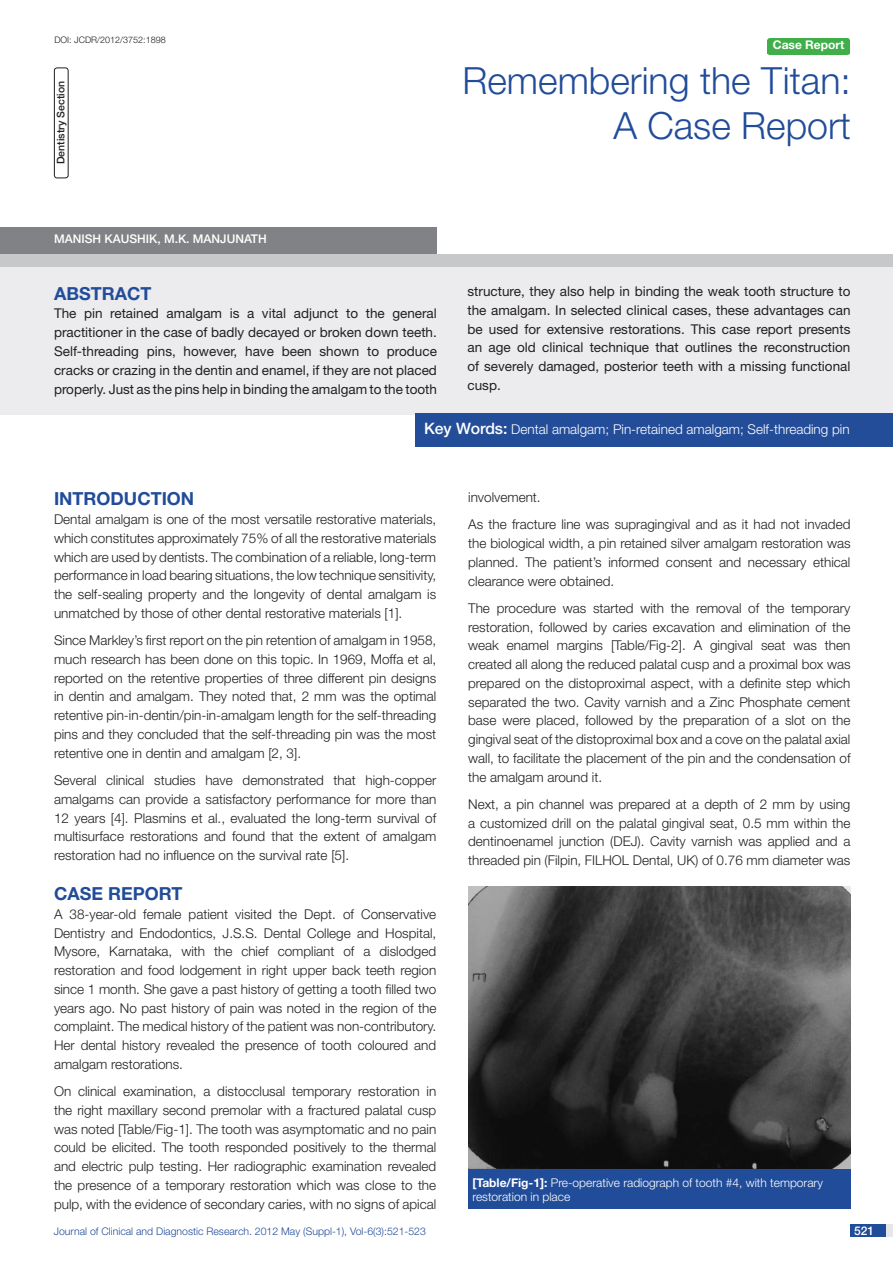
<style>
.page{position:relative;width:893px;height:1263px;background:#fff}
.page>*{position:absolute;margin:0;border:0;box-sizing:border-box;transform-origin:0 0}
.t1{font:300 37.5px/45px "Helvetica Neue";color:#214c99;text-align:right}
.Level_1{font:700 18px "Helvetica Neue";color:#214c99}
.Abstract_head{font:700 18px "Helvetica Neue";color:#214c99}
.Body_text{font:300 13.5px/18.8px "Helvetica Neue";color:#231f20;text-align:justify}
.Abstract_text{font:13.5px/18.8px "Helvetica Neue";color:#231f20;text-align:justify}
.t2{font:300 13.5px "Helvetica Neue";color:#fff}
.Table_text{font:300 12px/14.4px "Helvetica Neue";color:#fff}
.Author{font:500 12px "Helvetica Neue";color:#fff}
.t3{font:700 12px "Helvetica Neue";color:#fff}
.t4{font:300 10.5px "Helvetica Neue";color:#214c99}
.t5{font:500 10.5px "Helvetica Neue";color:#231f20}
.DOI{font:300 9px "Helvetica Neue";color:#231f20}
.s1{color:#244d99}
.s2{font-weight:500;font-size:15.75px}
.s3{font-weight:700}
</style>
<div class="page">
<div style="left:850px;top:1224px;width:43px;height:13px;background:#e6e7e9"></div>
<div style="left:850px;top:1224px;width:35px;height:13px;background:#214c99"></div>
<div style="left:0;top:256px;width:893px;height:158px;background:#ececee"></div>
<div style="left:0;top:254px;width:893px;height:12px;background:#c7c8ca"></div>
<div style="left:416px;top:413px;width:477px;height:34px;background:#244d99"></div>
<div style="left:0;top:227px;width:436px;height:27px;background:#808285"></div>
<div style="left:767px;top:38px;width:83px;height:17px;background:#40ae49;border-radius:3px"></div>
<div style="left:54px;top:68px;width:15px;height:110px;border:1px solid #231f20;border-radius:3px"></div>
<img style="left:468px;top:886px;width:382px;height:283px">
<div style="left:468px;top:1169px;width:382px;height:40px;background:#214c99"></div>
<p class="DOI" style="left:54px;top:35px;width:113px">DOI: JCDR/2012/3752:1898</p>
<p class="t5" style="left:54px;top:164px;width:85px;rotate:-90deg">DENTISTRY SECTION</p>
<p class="Author" style="left:54px;top:232px;width:214px">MANISH KAUSHIK, M.K. MANJUNATH</p>
<p class="Abstract_head" style="left:54px;top:282px;width:99px">ABST<span class="s1">RAC</span>T</p>
<p class="Abstract_text" style="left:54px;top:304px;width:384px">The pin retained amalgam is a vital adjunct to the general practitioner in the case of badly decayed or broken down teeth.<br>Self-threading pins, however, have been shown to produce cracks or crazing in the dentin and enamel, if they are not placed properly. Just as the pins help in binding the amalgam to the tooth</p>
<p class="t3" style="left:773px;top:38px;width:73px">Case Report</p>
<p class="t1" style="left:462px;top:57px;width:390px">Remembering the Titan:<br>A Case Report</p>
<p class="Abstract_text" style="left:468px;top:282px;width:384px">structure, they also help in binding the weak tooth structure to the amalgam. In selected clinical cases, these advantages can be used for extensive restorations. This case report presents an age old clinical technique that outlines the reconstruction of severely damaged, posterior teeth with a missing functional cusp.</p>
<p class="t2" style="left:424px;top:421px;width:427px"><span class="s2">KEY WORDS:</span> Dental amalgam; Pin-retained amalgam; Self-threading pin</p>
<p class="Level_1" style="left:54px;top:488px;width:142px">INTRODUCTION</p>
<p class="Body_text" style="left:54px;top:510px;width:384px">Dental amalgam is one of the most versatile restorative materials, which constitutes approximately 75% of all the restorative materials which are used by dentists. The combination of a reliable, long-term performance in load bearing situations, the low technique sensitivity, the self-sealing property and the longevity of dental amalgam is unmatched by those of other dental restorative materials [1].</p>
<p class="Body_text" style="left:54px;top:631px;width:384px">Since Markley’s first report on the pin retention of amalgam in 1958, much research has been done on this topic. In 1969, Moffa et al, reported on the retentive properties of three different pin designs in dentin and amalgam. They noted that, 2 mm was the optimal retentive pin-in-dentin/pin-in-amalgam length for the self-threading pins and they concluded that the self-threading pin was the most retentive one in dentin and amalgam [2, 3].</p>
<p class="Body_text" style="left:54px;top:770px;width:384px">Several clinical studies have demonstrated that high-copper amalgams can provide a satisfactory performance for more than 12 years [4]. Plasmins et al., evaluated the long-term survival of multisurface restorations and found that the extent of amalgam restoration had no influence on the survival rate [5].</p>
<p class="Level_1" style="left:54px;top:882px;width:130px">CASE REPORT</p>
<p class="Body_text" style="left:54px;top:904px;width:384px">A 38-year-old female patient visited the Dept. of Conservative Dentistry and Endodontics, J.S.S. Dental College and Hospital, Mysore, Karnataka, with the chief compliant of a dislodged restoration and food lodgement in right upper back teeth region since 1 month. She gave a past history of getting a tooth filled two years ago. No past history of pain was noted in the region of the complaint. The medical history of the patient was non-contributory.<br>Her dental history revealed the presence of tooth coloured and amalgam restorations.</p>
<p class="Body_text" style="left:54px;top:1081px;width:384px">On clinical examination, a distocclusal temporary restoration in the right maxillary second premolar with a fractured palatal cusp was noted [Table/Fig-1]. The tooth was asymptomatic and no pain could be elicited. The tooth responded positively to the thermal and electric pulp testing. Her radiographic examination revealed the presence of a temporary restoration which was close to the pulp, with the evidence of secondary caries, with no signs of apical</p>
<p class="Body_text" style="left:468px;top:487px;width:74px">involvement.</p>
<p class="Body_text" style="left:468px;top:515px;width:384px">As the fracture line was supragingival and as it had not invaded the biological width, a pin retained silver amalgam restoration was planned. The patient’s informed consent and necessary ethical clearance were obtained.</p>
<p class="Body_text" style="left:468px;top:598px;width:384px">The procedure was started with the removal of the temporary restoration, followed by caries excavation and elimination of the weak enamel margins [Table/Fig-2]. A gingival seat was then created all along the reduced palatal cusp and a proximal box was prepared on the distoproximal aspect, with a definite step which separated the two. Cavity varnish and a Zinc Phosphate cement base were placed, followed by the preparation of a slot on the gingival seat of the distoproximal box and a cove on the palatal axial wall, to facilitate the placement of the pin and the condensation of the amalgam around it.</p>
<p class="Body_text" style="left:468px;top:794px;width:384px">Next, a pin channel was prepared at a depth of 2 mm by using a customized drill on the palatal gingival seat, 0.5 mm within the dentinoenamel junction (DEJ). Cavity varnish was applied and a threaded pin (Filpin, FILHOL Dental, UK) of 0.76 mm diameter was</p>
<p class="Table_text" style="left:472px;top:1175px;width:352px"><span class="s3">[Table/Fig-1]:</span> Pre-operative radiograph of tooth #4, with temporary restoration in place</p>
<p class="t4" style="left:54px;top:1225px;width:374px">Journal of Clinical and Diagnostic Research. 2012 May (Suppl-1), Vol-6(3):521-523</p>
<p class="Author" style="left:854px;top:1223px;width:22px">521</p>
</div>
